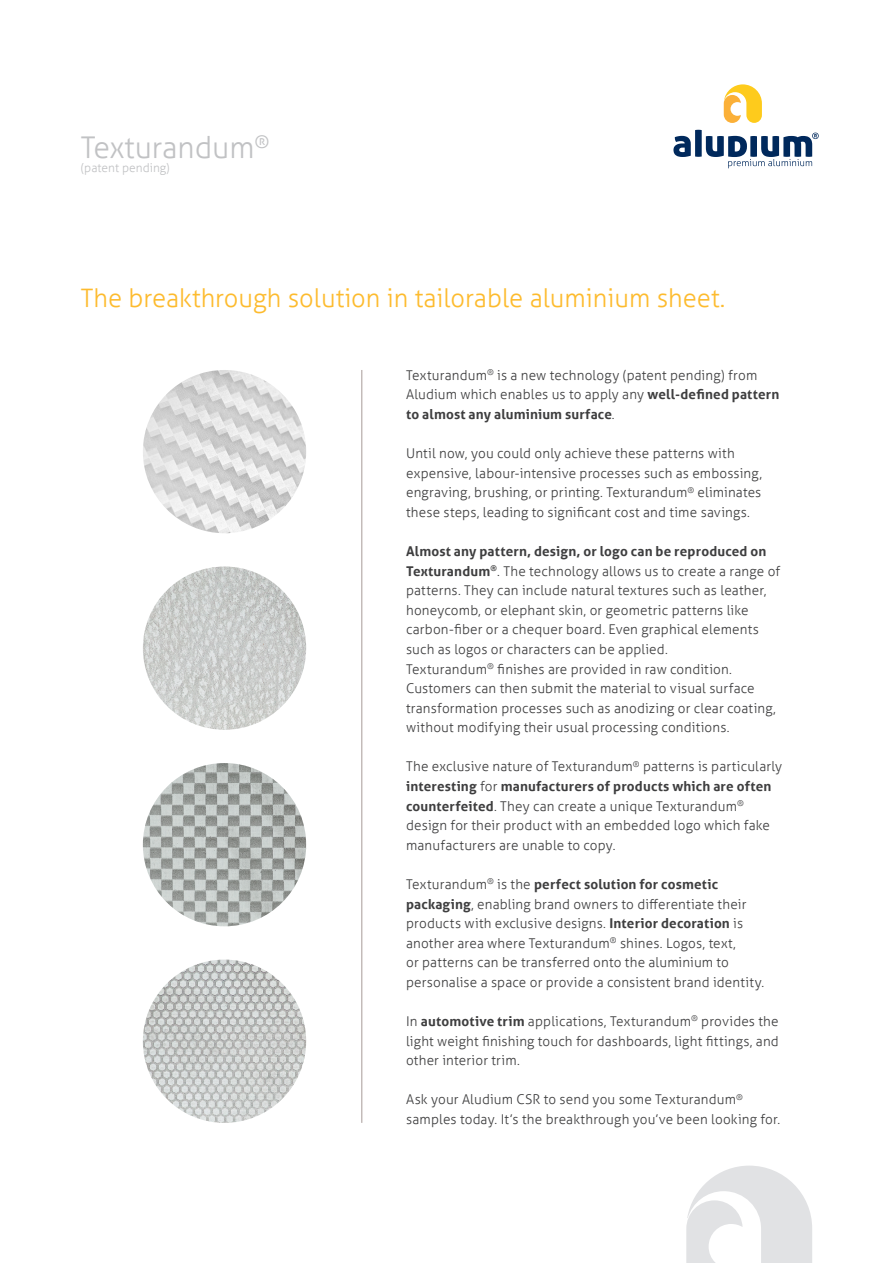
<style>
.page{position:relative;width:893px;height:1263px;background:#fff}
.page>*{position:absolute;margin:0;border:0;box-sizing:border-box;transform-origin:0 0}
.t1{font:300 30px "Aller";color:#c1c2c4}
.t2{font:300 25.5px "Aller";color:#fdbb2e}
.body{font:300 13.5px/19.5px "Aller";letter-spacing:.01em;color:#3e3e3f}
.t3{font:300 12px "Aller";color:#c1c2c4}
.s1{font-size:27px}
.s2{font-weight:700}
</style>
<div class="page">
<svg style="left:686px;top:1165px;width:126px;height:98px"></svg>
<svg style="left:724px;top:84px;width:38px;height:39px"></svg>
<svg style="left:673px;top:130px;width:146px;height:38px"></svg>
<hr style="left:361px;top:370px;width:1px;height:753px;background:#a79c99">
<img style="left:143px;top:370px;width:163px;height:163px;border-radius:82px">
<img style="left:143px;top:566px;width:163px;height:164px;border-radius:82px">
<img style="left:143px;top:763px;width:163px;height:163px;border-radius:82px">
<img style="left:143px;top:959px;width:163px;height:164px;border-radius:82px">
<p class="t1" style="left:81px;top:129px;width:190px">Texturandum<sup>®</sup></p>
<p class="t3" style="left:81px;top:161px;width:90px">(patent pending)</p>
<p class="t2" style="left:81px;top:283px;width:646px">The breakthrough solution in tailorable aluminium sheet<span class="s1">.</span></p>
<p class="body" style="left:406px;top:365px;width:375px">Texturandum<sup>®</sup> is a new technology (patent pending) from<br>Aludium which enables us to apply any <span class="s2">well-defined pattern to almost any aluminium surface</span>.</p>
<p class="body" style="left:406px;top:444px;width:358px">Until now, you could only achieve these patterns with expensive, labour-intensive processes such as embossing, engraving, brushing, or printing. Texturandum<sup>®</sup> eliminates these steps, leading to significant cost and time savings.</p>
<p class="body" style="left:406px;top:542px;width:376px"><span class="s2">Almost any pattern, design, or logo can be reproduced on Texturandum</span><sup>®</sup>. The technology allows us to create a range of patterns. They can include natural textures such as leather, honeycomb, or elephant skin, or geometric patterns like carbon-fiber or a chequer board. Even graphical elements such as logos or characters can be applied.</p>
<p class="body" style="left:406px;top:659px;width:371px">Texturandum<sup>®</sup> finishes are provided in raw condition.<br>Customers can then submit the material to visual surface transformation processes such as anodizing or clear coating, without modifying their usual processing conditions.</p>
<p class="body" style="left:406px;top:757px;width:378px">The exclusive nature of Texturandum<sup>®</sup> patterns is particularly <span class="s2">interesting</span> for <span class="s2">manufacturers of products which are often counterfeited</span>. They can create a unique Texturandum<sup>® </sup>design for their product with an embedded logo which fake manufacturers are unable to copy.</p>
<p class="body" style="left:406px;top:874px;width:360px">Texturandum<sup>®</sup> is the <span class="s2">perfect solution for cosmetic packaging</span>, enabling brand owners to differentiate their products with exclusive designs. <span class="s2">Interior decoration</span> is another area where Texturandum<sup>®</sup> shines. Logos, text,<br>or patterns can be transferred onto the aluminium to personalise a space or provide a consistent brand identity.</p>
<p class="body" style="left:406px;top:1011px;width:374px;text-align:justify">In <span class="s2">automotive trim</span> applications, Texturandum<sup>®</sup> provides the light weight finishing touch for dashboards, light fittings, and other interior trim.</p>
<p class="body" style="left:406px;top:1090px;width:376px">Ask your Aludium CSR to send you some Texturandum<sup>® </sup>samples today. It’s the breakthrough you’ve been looking for.</p>
</div>
